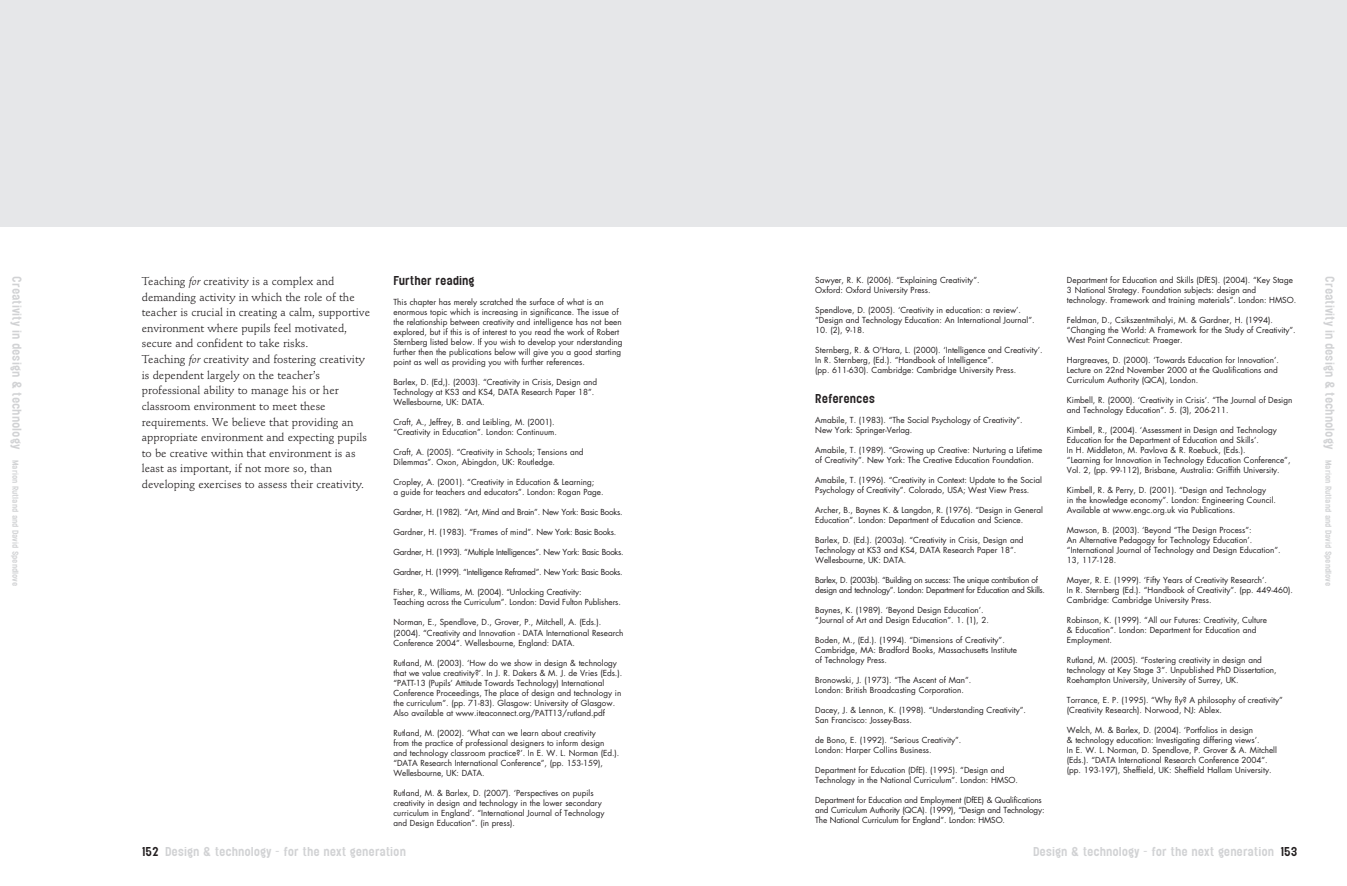
<style>
.page{position:relative;width:1347px;height:886px;background:#fff}
.page>*{position:absolute;margin:0;border:0;box-sizing:border-box;transform-origin:0 0}
.t1{font:11.25px/15.6px "Stempel Schneidler";color:#231f20}
.t2{font:500 11.25px "Elephant";color:#d1d2d4}
.t3{font:500 11.25px "Elephant";letter-spacing:-.01em;color:#231f20}
.t4{font:8.12px/10px "Futura";color:#231f20}
.t5{font:8.12px/10px "Futura";letter-spacing:-.035em;color:#231f20}
.t6{font:8.12px/10px "Futura";letter-spacing:-.02em;color:#231f20}
.t7{font:8.12px "Futura";letter-spacing:-.04em;color:#231f20}
.t8{font:500 7.5px "Elephant";color:#d1d2d4}
.s1{font-size:11.25px}
.s2{font-style:italic}
.s3{color:#231f20}
</style>
<div class="page">
<div style="left:673px;top:0;width:673px;height:227px;background:#e6e7e9"></div>
<div style="left:0;top:0;width:673px;height:227px;background:#e6e7e9"></div>
<p class="t8" style="left:19px;top:276px;width:311px;rotate:90deg"><span class="s1">Creativity in design &amp; technology</span> Marion Rutland and David Spendlove</p>
<p class="t1" style="left:142px;top:274px;width:230px">Teaching <span class="s2">for</span> creativity is a complex and demanding activity in which the role of the teacher is crucial in creating a calm, supportive environment where pupils feel motivated, secure and confident to take risks.<br>Teaching <span class="s2">for</span> creativity and fostering creativity is dependent largely on the teacher’s professional ability to manage his or her classroom environment to meet these requirements. We believe that providing an appropriate environment and expecting pupils to be creative within that environment is as least as important, if not more so, than developing exercises to assess their creativity.</p>
<h1 class="t3" style="left:393px;top:276px;width:83px">Further reading</h1>
<p class="t4" style="left:393px;top:298px;width:231px">This chapter has merely scratched the surface of what is an enormous topic which is increasing in significance. The issue of the relationship between creativity and intelligence has not been explored, but if this is of interest to you read the work of Robert Sternberg listed below. If you wish to develop your nderstanding further then the publications below will give you a good starting point as well as providing you with further references.</p>
<p class="t4" style="left:393px;top:378px;width:205px">Barlex, D. (Ed,). (2003). “Creativity in Crisis, Design and<br>Technology at KS3 and KS4, DATA Research Paper 18”.<br>Wellesbourne, UK: DATA.</p>
<p class="t4" style="left:393px;top:418px;width:165px">Craft, A., Jeffrey, B. and Leibling, M. (2001). “Creativity in Education”. London: Continuum.</p>
<p class="t4" style="left:393px;top:448px;width:192px">Craft, A. (2005). “Creativity in Schools; Tensions and<br>Dilemmas”. Oxon, Abingdon, UK: Routledge.</p>
<p class="t4" style="left:393px;top:478px;width:212px">Cropley, A. (2001). “Creativity in Education &amp; Learning;<br>a guide for teachers and educators”. London: Rogan Page.</p>
<p class="t5" style="left:393px;top:508px;width:231px">Gardner, H. (1982). “Art, Mind and Brain”. New York: Basic Books.</p>
<p class="t4" style="left:393px;top:528px;width:224px">Gardner, H. (1983). “Frames of mind”. New York: Basic Books.</p>
<p class="t5" style="left:393px;top:548px;width:232px">Gardner, H. (1993). “Multiple Intelligences”. New York: Basic Books.</p>
<p class="t7" style="left:393px;top:569px;width:231px">Gardner, H. (1999). “Intelligence Reframed”. New York: Basic Books.</p>
<p class="t4" style="left:393px;top:588px;width:229px">Fisher, R., Williams, M. (2004). “Unlocking Creativity:<br>Teaching across the Curriculum”. London: David Fulton Publishers.</p>
<p class="t4" style="left:393px;top:618px;width:232px">Norman, E., Spendlove, D., Grover, P., Mitchell, A. (Eds.). (2004). “Creativity and Innovation - DATA International Research<br>Conference 2004”. Wellesbourne, England: DATA.</p>
<p class="t4" style="left:393px;top:658px;width:230px">Rutland, M. (2003). ‘How do we show in design &amp; technology that we value creativity?’. In J. R. Dakers &amp; M. J. de Vries (Eds.). “PATT-13 (Pupils’ Attitude Towards Technology) International Conference Proceedings, The place of design and technology in the curriculum”. (pp. 71-83). Glasgow: University of Glasgow.<br>Also available at www.iteaconnect.org/PATT13/rutland.pdf</p>
<p class="t4" style="left:393px;top:728px;width:227px">Rutland, M. (2002). ‘What can we learn about creativity<br>from the practice of professional designers to inform design and technology classroom practice?’. In E. W. L. Norman (Ed.). “DATA Research International Conference”, (pp. 153-159), Wellesbourne, UK: DATA.</p>
<p class="t4" style="left:393px;top:788px;width:212px">Rutland, M. &amp; Barlex, D. (2007). ‘Perspectives on pupils creativity in design and technology in the lower secondary curriculum in England’. “International Journal of Technology and Design Education”. (in press).</p>
<h1 class="t2" style="left:142px;top:847px;width:266px"><span class="s3">152</span> Design &amp; technology - for the next generation</h1>
<p class="t4" style="left:815px;top:276px;width:166px">Sawyer, R. K. (2006). “Explaining Creativity”.<br>Oxford: Oxford University Press.</p>
<p class="t4" style="left:815px;top:306px;width:221px">Spendlove, D. (2005). ‘Creativity in education: a review’. “Design and Technology Education: An International Journal”.</p>
<p class="t4" style="left:815px;top:326px;width:51px">10. (2), 9-18.</p>
<p class="t4" style="left:815px;top:346px;width:229px">Sternberg, R. &amp; O'Hara, L. (2000). ‘Intelligence and Creativity’.<br>In R. Sternberg, (Ed.). “Handbook of Intelligence”.<br>(pp. 611-630). Cambridge: Cambridge University Press.</p>
<h1 class="t3" style="left:815px;top:394px;width:61px">References</h1>
<p class="t4" style="left:815px;top:416px;width:209px">Amabile, T. (1983). “The Social Psychology of Creativity”.<br>New York: Springer-Verlag.</p>
<p class="t4" style="left:815px;top:446px;width:229px">Amabile, T. (1989). “Growing up Creative: Nurturing a Lifetime of Creativity”. New York: The Creative Education Foundation.</p>
<p class="t4" style="left:815px;top:476px;width:228px">Amabile, T. (1996). “Creativity in Context: Update to the Social<br>Psychology of Creativity”. Colorado, USA; West View Press.</p>
<p class="t4" style="left:815px;top:506px;width:229px">Archer, B., Baynes K. &amp; Langdon, R. (1976). “Design in General<br>Education”. London: Department of Education and Science.</p>
<p class="t4" style="left:815px;top:536px;width:210px">Barlex, D. (Ed.). (2003a). “Creativity in Crisis, Design and<br>Technology at KS3 and KS4, DATA Research Paper 18”.<br>Wellesbourne, UK: DATA.</p>
<p class="t5" style="left:815px;top:576px;width:231px">Barlex, D. (2003b). “Building on success: The unique contribution of design and technology”. London: Department for Education and Skills.</p>
<p class="t4" style="left:815px;top:606px;width:175px">Baynes, K. (1989). ‘Beyond Design Education’. “Journal of Art and Design Education”. 1. (1), 2.</p>
<p class="t4" style="left:815px;top:636px;width:203px">Boden, M., (Ed.). (1994). “Dimensions of Creativity”.<br>Cambridge, MA: Bradford Books, Massachusetts Institute of Technology Press.</p>
<p class="t4" style="left:815px;top:676px;width:157px">Bronowski, J. (1973). “The Ascent of Man”.<br>London: British Broadcasting Corporation.</p>
<p class="t4" style="left:815px;top:706px;width:212px">Dacey, J. &amp; Lennon, K. (1998). “Understanding Creativity”.<br>San Francisco: Jossey-Bass.</p>
<p class="t4" style="left:815px;top:736px;width:148px">de Bono, E. (1992). “Serious Creativity”.<br>London: Harper Collins Business.</p>
<p class="t4" style="left:815px;top:766px;width:204px">Department for Education (DfE). (1995). “Design and<br>Technology in the National Curriculum”. London: HMSO.</p>
<p class="t6" style="left:815px;top:796px;width:231px">Department for Education and Employment (DfEE) &amp; Qualifications and Curriculum Authority (QCA). (1999), “Design and Technology:<br>The National Curriculum for England”. London: HMSO.</p>
<p class="t4" style="left:1067px;top:276px;width:231px">Department for Education and Skills (DfES). (2004). “Key Stage<br>3 National Strategy. Foundation subjects: design and technology. Framework and training materials”. London: HMSO.</p>
<p class="t4" style="left:1067px;top:316px;width:230px">Feldman, D., Csikszentmihalyi, M. &amp; Gardner, H. (1994). “Changing the World: A Framework for the Study of Creativity”.<br>West Point Connecticut: Praeger.</p>
<p class="t4" style="left:1067px;top:356px;width:213px">Hargreaves, D. (2000). ‘Towards Education for Innovation’.<br>Lecture on 22nd November 2000 at the Qualifications and<br>Curriculum Authority (QCA), London.</p>
<p class="t4" style="left:1067px;top:396px;width:227px">Kimbell, R. (2000). ‘Creativity in Crisis’. “The Journal of Design and Technology Education”. 5. (3), 206-211.</p>
<p class="t4" style="left:1067px;top:426px;width:225px">Kimbell, R., (2004). ‘Assessment in Design and Technology Education for the Department of Education and Skills’.<br>In H. Middleton, M. Pavlova &amp; R. Roebuck, (Eds.).<br>“Learning for Innovation in Technology Education Conference”, Vol. 2, (pp. 99-112), Brisbane, Australia: Griffith University.</p>
<p class="t4" style="left:1067px;top:486px;width:211px">Kimbell, R. &amp; Perry, D. (2001). “Design and Technology<br>in the knowledge economy”. London: Engineering Council.<br>Available at www.engc.org.uk via Publications.</p>
<p class="t4" style="left:1067px;top:526px;width:215px">Mawson, B. (2003). ‘Beyond “The Design Process”:<br>An Alternative Pedagogy for Technology Education’. “International Journal of Technology and Design Education”.<br>13, 117-128.</p>
<p class="t4" style="left:1067px;top:576px;width:227px">Mayer, R. E. (1999). ‘Fifty Years of Creativity Research’.<br>In R. Sternberg (Ed.). “Handbook of Creativity”. (pp. 449-460).<br>Cambridge: Cambridge University Press.</p>
<p class="t4" style="left:1067px;top:616px;width:202px">Robinson, K. (1999). “All our Futures: Creativity, Culture &amp; Education”. London: Department for Education and<br>Employment.</p>
<p class="t4" style="left:1067px;top:656px;width:211px">Rutland, M. (2005). “Fostering creativity in design and technology at Key Stage 3”. Unpublished PhD Dissertation,<br>Roehampton University, University of Surrey, UK.</p>
<p class="t4" style="left:1067px;top:696px;width:217px">Torrance, E. P. (1995). “Why fly? A philosophy of creativity” (Creativity Research). Norwood, NJ: Ablex.</p>
<p class="t4" style="left:1067px;top:726px;width:211px">Welch, M. &amp; Barlex, D. (2004). ‘Portfolios in design<br>&amp; technology education: Investigating differing views’.<br>In E. W. L. Norman, D. Spendlove, P. Grover &amp; A. Mitchell (Eds.). “DATA International Research Conference 2004”. (pp. 193-197), Sheffield, UK: Sheffield Hallam University.</p>
<h1 class="t2" style="left:1033px;top:847px;width:266px">Design &amp; technology - for the next generation <span class="s3">153</span></h1>
<p class="t8" style="left:1331px;top:276px;width:311px;rotate:90deg"><span class="s1">Creativity in design &amp; technology</span> Marion Rutland and David Spendlove</p>
</div>
